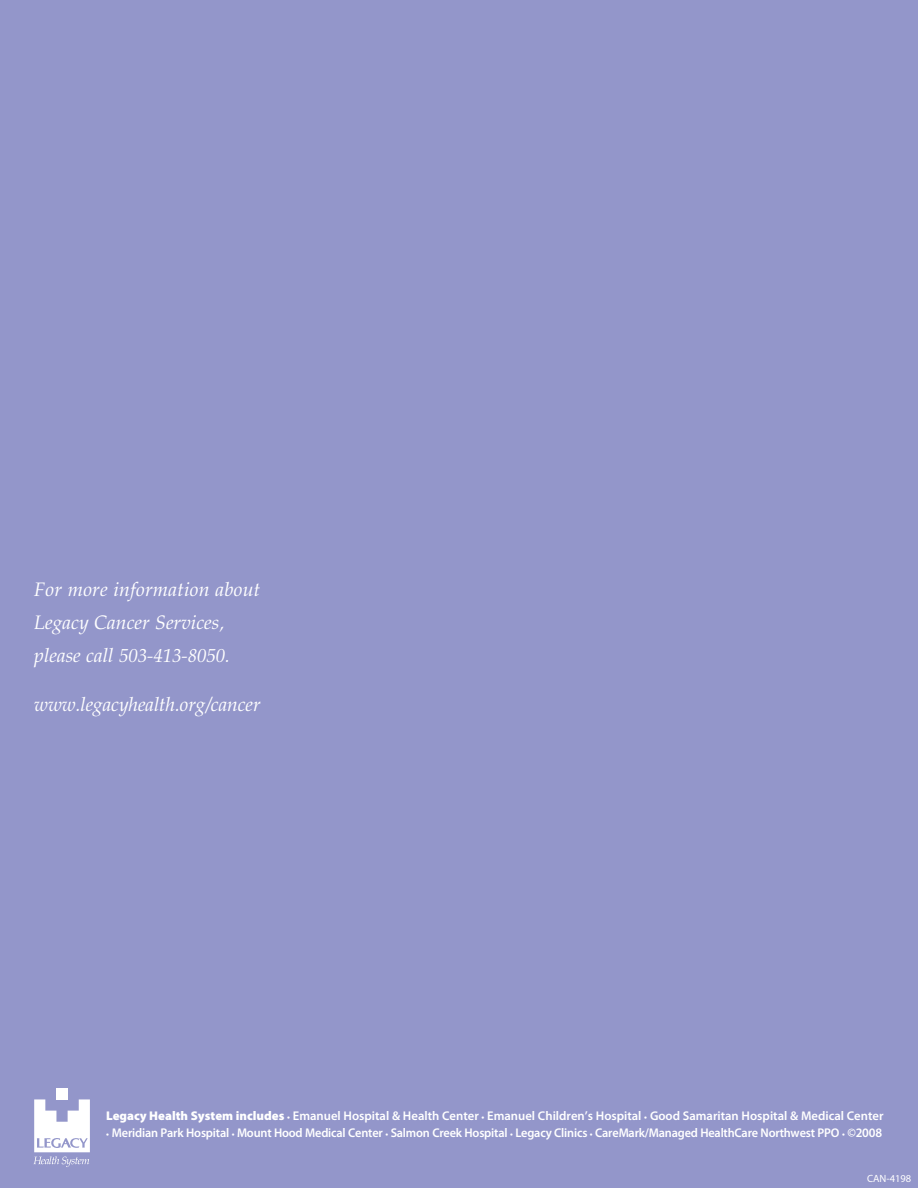
<style>
.page{position:relative;width:918px;height:1188px;background:#9396ca}
.page>*{position:absolute;margin:0;border:0;box-sizing:border-box;transform-origin:0 0}
.t1{font:italic 19.5px/33px "Palatino LT Std";color:#fff}
.t2{font:italic 18.75px "Palatino LT Std";color:#fff}
.t3{font:600 12.6px "Myriad Pro";letter-spacing:-.015em;color:#fff}
.t4{font:10.5px "Myriad Pro";color:#fff}
.s1{font-size:19.5px}
.s2{font-weight:900}
.s3{font-size:9.3px}
.s4{font-size:12.9px}
</style>
<div class="page">
<div style="left:56px;top:1088px;width:12px;height:11px;background:#fff"></div>
<svg style="left:33px;top:1099px;width:57px;height:68px"></svg>
<h1 class="t1" style="left:34px;top:573px;width:228px">For more information about<br>Legacy Cancer Services,</h1>
<h2 class="t2" style="left:34px;top:644px;width:197px"><span class="s1">please call</span> 503-413-8050.</h2>
<h1 class="t1" style="left:34px;top:688px;width:228px">www.legacyhealth.org/cancer</h1>
<p class="t3" style="left:106px;top:1108px;width:779px"><span class="s2">Legacy Health System includes</span> <span class="s3">•</span> Emanuel Hospital &amp; Health Center <span class="s3">•</span> Emanuel Children’s Hospital <span class="s3">•</span> Good Samaritan Hospital &amp; Medical Center</p>
<p class="t3" style="left:106px;top:1125px;width:778px"><span class="s3">•</span> Meridian Park Hospital <span class="s3">•</span> Mount Hood Medical Center <span class="s3">•</span> Salmon Creek Hospital <span class="s3">•</span> Legacy Clinics <span class="s3">•</span> CareMark/Managed HealthCare Northwest PPO <span class="s3">•</span> <span class="s4">©2008</span></p>
<p class="t4" style="left:867px;top:1172px;width:46px">CAN-4198</p>
</div>
